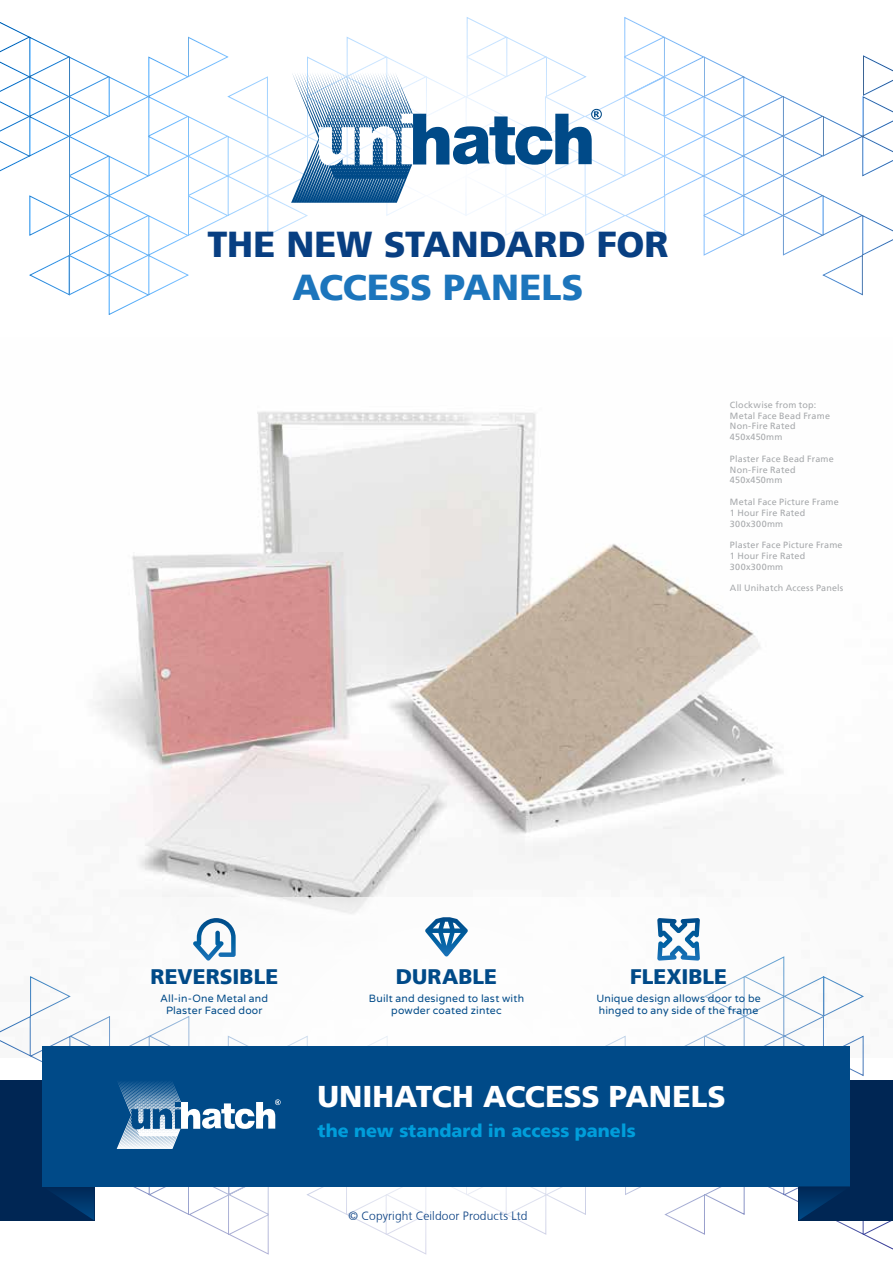
<style>
.page{position:relative;width:893px;height:1263px;background:#fff}
.page>*{position:absolute;margin:0;border:0;box-sizing:border-box;transform-origin:0 0}
.t1{font:900 36px "Frutiger LT";color:#083f82}
.t2{font:900 36px "Frutiger LT";letter-spacing:-.005em;color:#1c75bc}
.t3{font:900 30px "Frutiger LT";color:#fff}
.t4{font:900 21px "Frutiger LT";letter-spacing:.005em;color:#004a88}
.t5{font:900 18px "Frutiger LT";color:#009edb}
.t6{font:300 12px "Frutiger CE";letter-spacing:.01em;color:#083f82}
.t7{font:10.5px/12.6px "Varela Round";letter-spacing:.02em;color:#004a88;text-align:center}
.t8{font:9px/10.8px "Frutiger LT";letter-spacing:.02em;color:#a7a9ac}
</style>
<div class="page">
<img style="left:95px;top:411px;width:689px;height:486px">
<svg style="left:0;top:17px;width:893px;height:298px"></svg>
<svg style="left:193px;top:918px;width:43px;height:42px"></svg>
<svg style="left:425px;top:917px;width:43px;height:39px"></svg>
<svg style="left:657px;top:918px;width:43px;height:42px"></svg>
<div style="left:0;top:1080px;width:94px;height:140px;background:#002654"></div>
<svg style="left:43px;top:1186px;width:51px;height:34px"></svg>
<div style="left:799px;top:1080px;width:94px;height:140px;background:#002654"></div>
<div style="left:43px;top:1046px;width:807px;height:140px;background:#004a88"></div>
<svg style="left:117px;top:1082px;width:164px;height:67px"></svg>
<svg style="left:799px;top:1186px;width:51px;height:34px"></svg>
<svg style="left:291px;top:72px;width:311px;height:131px"></svg>
<h1 class="t1" style="left:207px;top:222px;width:463px">THE NEW STANDARD FOR</h1>
<h1 class="t2" style="left:292px;top:265px;width:292px">ACCESS PANELS</h1>
<p class="t8" style="left:730px;top:399px;width:102px">Clockwise from top:<br>Metal Face Bead Frame<br>Non-Fire Rated<br>450x450mm</p>
<p class="t8" style="left:730px;top:453px;width:105px">Plaster Face Bead Frame<br>Non-Fire Rated<br>450x450mm</p>
<p class="t8" style="left:730px;top:497px;width:110px">Metal Face Picture Frame<br>1 Hour Fire Rated<br>300x300mm</p>
<p class="t8" style="left:730px;top:540px;width:114px">Plaster Face Picture Frame<br>1 Hour Fire Rated<br>300x300mm</p>
<p class="t8" style="left:730px;top:583px;width:115px">All Unihatch Access Panels</p>
<h3 class="t4" style="left:151px;top:964px;width:129px">REVERSIBLE</h3>
<p class="t7" style="left:161px;top:992px;width:109px">All-in-One Metal and<br>Plaster Faced door</p>
<h3 class="t4" style="left:396px;top:964px;width:103px">DURABLE</h3>
<p class="t7" style="left:369px;top:992px;width:157px">Built and designed to last with powder coated zintec</p>
<h3 class="t4" style="left:630px;top:964px;width:99px">FLEXIBLE</h3>
<p class="t7" style="left:596px;top:992px;width:166px;text-align:left">Unique design allows door to be hinged to any side of the frame</p>
<h2 class="t3" style="left:317px;top:1078px;width:410px">UNIHATCH ACCESS PANELS</h2>
<h3 class="t5" style="left:317px;top:1120px;width:320px">the new standard in access panels</h3>
<h3 class="t6" style="left:349px;top:1209px;width:180px">© Copyright Ceildoor Products Ltd</h3>
</div>
